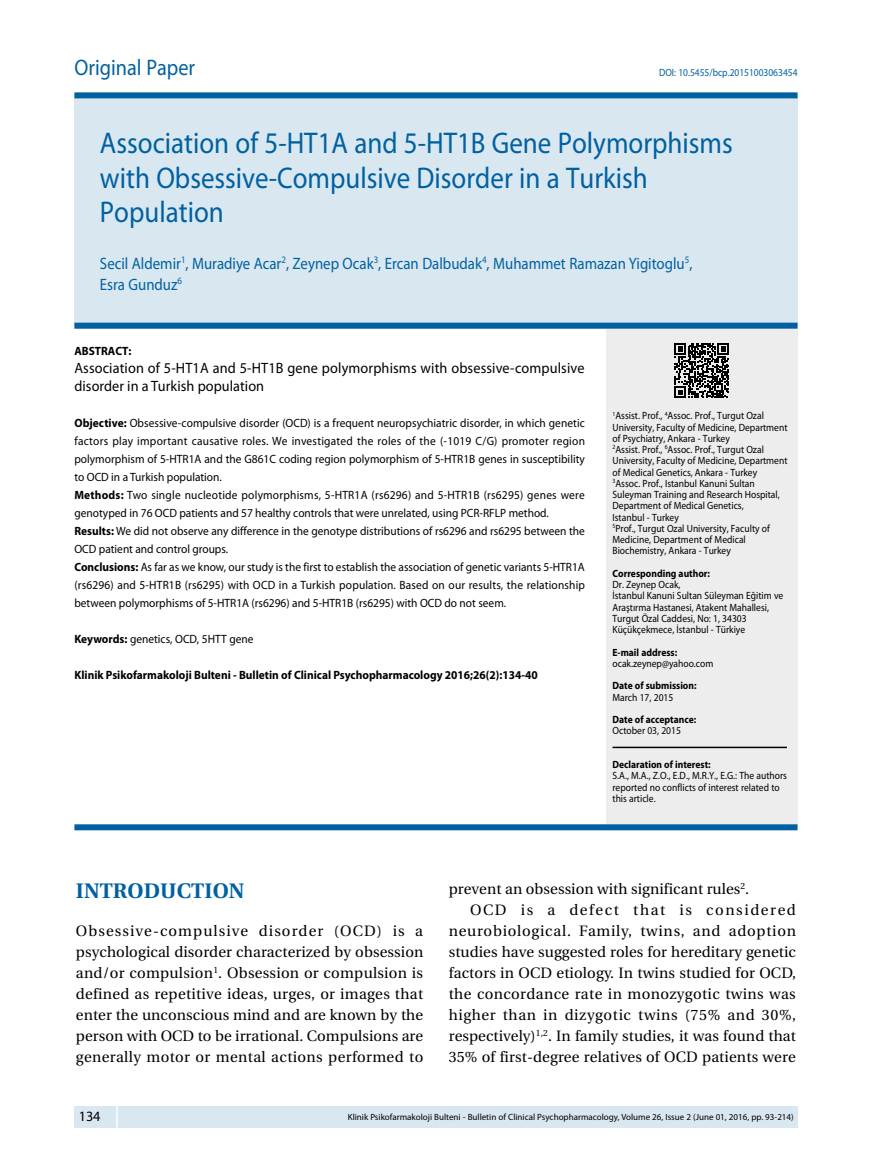
<style>
.page{position:relative;width:872px;height:1170px;background:#fff}
.page>*{position:absolute;margin:0;border:0;box-sizing:border-box;transform-origin:0 0}
.t1{font:30px/34.5px "Myriad Pro";color:#0061a1;scale:.9 1}
.t2{font:22.5px "Myriad Pro";color:#0061a1;scale:.9 1}
.t3{font:21px "Utopia Bold Tr";letter-spacing:.005em;color:#0061a1}
.t4{font:16.5px/21px "Myriad Pro";color:#0061a1;scale:.9 1}
.t5{font:15px/21px "Utopia Medium Tr";letter-spacing:.01em;color:#000;text-align:justify}
.t6{font:15px/18px "Myriad Pro";letter-spacing:.01em;color:#000;scale:.95 1}
.t7{font:15px "Utopia Medium Tr";letter-spacing:.05em;color:#000}
.t8{font:15px "Utopia Medium Tr";letter-spacing:.04em;color:#000}
.t9{font:15px "Utopia Medium Tr";letter-spacing:.105em;color:#000}
.t10{font:14.25px "Myriad Pro";color:#000}
.t11{font:12px/18px "Myriad Pro";color:#000;scale:.95 1}
.t12{font:700 12px "Myriad Pro";color:#000;scale:.95 1}
.t13{font:10.5px/11.2px "Myriad Pro";color:#000;scale:.91 1}
.t14{font:700 10.5px "Myriad Pro";color:#000;scale:.91 1}
.t15{font:10.5px "Myriad Pro";color:#0061a1;scale:.9 1}
.t16{font:9px "Myriad Pro";color:#000}
.s1{font-weight:700}
</style>
<div class="page">
<div style="left:74px;top:1106px;width:723px;height:21px;background:#d9e7f1"></div>
<hr style="left:116px;top:1106px;width:2px;height:21px;background:#fff">
<div style="left:74px;top:95px;width:723px;height:233px;background:#d9e7f1"></div>
<div style="left:606px;top:328px;width:191px;height:499px;background:#ededed"></div>
<div style="left:74px;top:322px;width:723px;height:6px;background:#0061a1"></div>
<div style="left:74px;top:824px;width:723px;height:6px;background:#0061a1"></div>
<div style="left:74px;top:92px;width:723px;height:6px;background:#0061a1"></div>
<hr style="left:612px;top:746px;width:175px;height:2px;background:#000">
<svg style="left:674px;top:343px;width:55px;height:55px"></svg>
<h2 class="t2" style="left:74px;top:54px;width:136px">Original Paper</h2>
<p class="t15" style="left:659px;top:66px;width:155px">DOI: 10.5455/bcp.20151003063454</p>
<h1 class="t1" style="left:100px;top:125px;width:704px">Association of 5-HT1A and 5-HT1B Gene Polymorphisms with Obsessive-Compulsive Disorder in a Turkish<br>Population</h1>
<h3 class="t4" style="left:100px;top:252px;width:660px">Secil Aldemir<sup>1</sup>, Muradiye Acar<sup>2</sup>, Zeynep Ocak<sup>3</sup>, Ercan Dalbudak<sup>4</sup>, Muhammet Ramazan Yigitoglu<sup>5</sup>,<br>Esra Gunduz<sup>6</sup></h3>
<p class="t12" style="left:74px;top:342px;width:61px">ABSTRACT:</p>
<p class="t6" style="left:74px;top:358px;width:538px">Association of 5-HT1A and 5-HT1B gene polymorphisms with obsessive-compulsive disorder in a Turkish population</p>
<p class="t11" style="left:74px;top:413px;width:539px"><span class="s1">Objective:</span> Obsessive-compulsive disorder (OCD) is a frequent neuropsychiatric disorder, in which genetic factors play important causative roles. We investigated the roles of the (-1019 C/G) promoter region polymorphism of 5-HTR1A and the G861C coding region polymorphism of 5-HTR1B genes in susceptibility to OCD in a Turkish population.<br><span class="s1">Methods:</span> Two single nucleotide polymorphisms, 5-HTR1A (rs6296) and 5-HTR1B (rs6295) genes were genotyped in 76 OCD patients and 57 healthy controls that were unrelated, using PCR-RFLP method.<br><span class="s1">Results:</span> We did not observe any difference in the genotype distributions of rs6296 and rs6295 between the OCD patient and control groups.<br><span class="s1">Conclusions:</span> As far as we know, our study is the first to establish the association of genetic variants 5-HTR1A (rs6296) and 5-HTR1B (rs6295) with OCD in a Turkish population. Based on our results, the relationship between polymorphisms of 5-HTR1A (rs6296) and 5-HTR1B (rs6295) with OCD do not seem.</p>
<p class="t11" style="left:74px;top:629px;width:190px"><span class="s1">Keywords:</span> genetics, OCD, 5HTT gene</p>
<p class="t12" style="left:74px;top:666px;width:489px">Klinik Psikofarmakoloji Bulteni - Bulletin of Clinical Psychopharmacology 2016;26(2):134-40</p>
<p class="t13" style="left:612px;top:410px;width:194px"><sup>1</sup>Assist. Prof., <sup>4</sup>Assoc. Prof., Turgut Ozal University, Faculty of Medicine, Department of Psychiatry, Ankara - Turkey<br><sup>2</sup>Assist. Prof., <sup>6</sup>Assoc. Prof., Turgut Ozal University, Faculty of Medicine, Department of Medical Genetics, Ankara - Turkey <sup>3</sup>Assoc. Prof., Istanbul Kanuni Sultan Suleyman Training and Research Hospital, Department of Medical Genetics,<br>Istanbul - Turkey<br><sup>5</sup>Prof., Turgut Ozal University, Faculty of Medicine, Department of Medical Biochemistry, Ankara - Turkey</p>
<p class="t14" style="left:612px;top:566px;width:109px">Corresponding author:</p>
<p class="t13" style="left:612px;top:578px;width:189px">Dr. Zeynep Ocak,<br>İstanbul Kanuni Sultan Süleyman Eğitim ve Araştırma Hastanesi, Atakent Mahallesi, Turgut Özal Caddesi, No: 1, 34303<br>Küçükçekmece, İstanbul - Türkiye</p>
<p class="t14" style="left:612px;top:645px;width:73px">E-mail address:</p>
<p class="t13" style="left:612px;top:657px;width:112px">ocak.zeynep@yahoo.com</p>
<p class="t14" style="left:612px;top:679px;width:94px">Date of submission:</p>
<p class="t13" style="left:612px;top:691px;width:68px">March 17, 2015</p>
<p class="t14" style="left:612px;top:712px;width:93px">Date of acceptance:</p>
<p class="t13" style="left:612px;top:725px;width:77px">October 03, 2015</p>
<p class="t14" style="left:612px;top:757px;width:109px">Declaration of interest:</p>
<p class="t13" style="left:612px;top:770px;width:193px">S.A., M.A., Z.O., E.D., M.R.Y., E.G.: The authors reported no conflicts of interest related to this article.</p>
<h3 class="t3" style="left:76px;top:879px;width:170px">INTRODUCTION</h3>
<p class="t5" style="left:76px;top:920px;width:349px">Obsessive-compulsive disorder (OCD) is a psychological disorder characterized by obsession and/or compulsion<sup>1</sup>. Obsession or compulsion is defined as repetitive ideas, urges, or images that enter the unconscious mind and are known by the person with OCD to be irrational. Compulsions are generally motor or mental actions performed to</p>
<p class="t5" style="left:449px;top:878px;width:302px">prevent an obsession with significant rules<sup>2</sup>.</p>
<p class="t9" style="left:470px;top:901px;width:327px">OCD is a defect that is considered</p>
<p class="t7" style="left:449px;top:922px;width:349px">neurobiological. Family, twins, and adoption</p>
<p class="t5" style="left:449px;top:941px;width:349px">studies have suggested roles for hereditary genetic</p>
<p class="t5" style="left:449px;top:962px;width:349px">factors in OCD etiology. In twins studied for OCD,</p>
<p class="t5" style="left:449px;top:983px;width:348px">the concordance rate in monozygotic twins was</p>
<p class="t8" style="left:449px;top:1006px;width:349px">higher than in dizygotic twins (75% and 30%,</p>
<p class="t5" style="left:449px;top:1025px;width:349px">respectively)<sup>1,2</sup>. In family studies, it was found that</p>
<p class="t5" style="left:449px;top:1046px;width:348px">35% of first-degree relatives of OCD patients were</p>
<p class="t10" style="left:79px;top:1107px;width:23px">134</p>
<p class="t16" style="left:348px;top:1111px;width:447px">Klinik Psikofarmakoloji Bulteni - Bulletin of Clinical Psychopharmacology, Volume 26, Issue 2 (June 01, 2016, pp. 93-214)</p>
</div>
